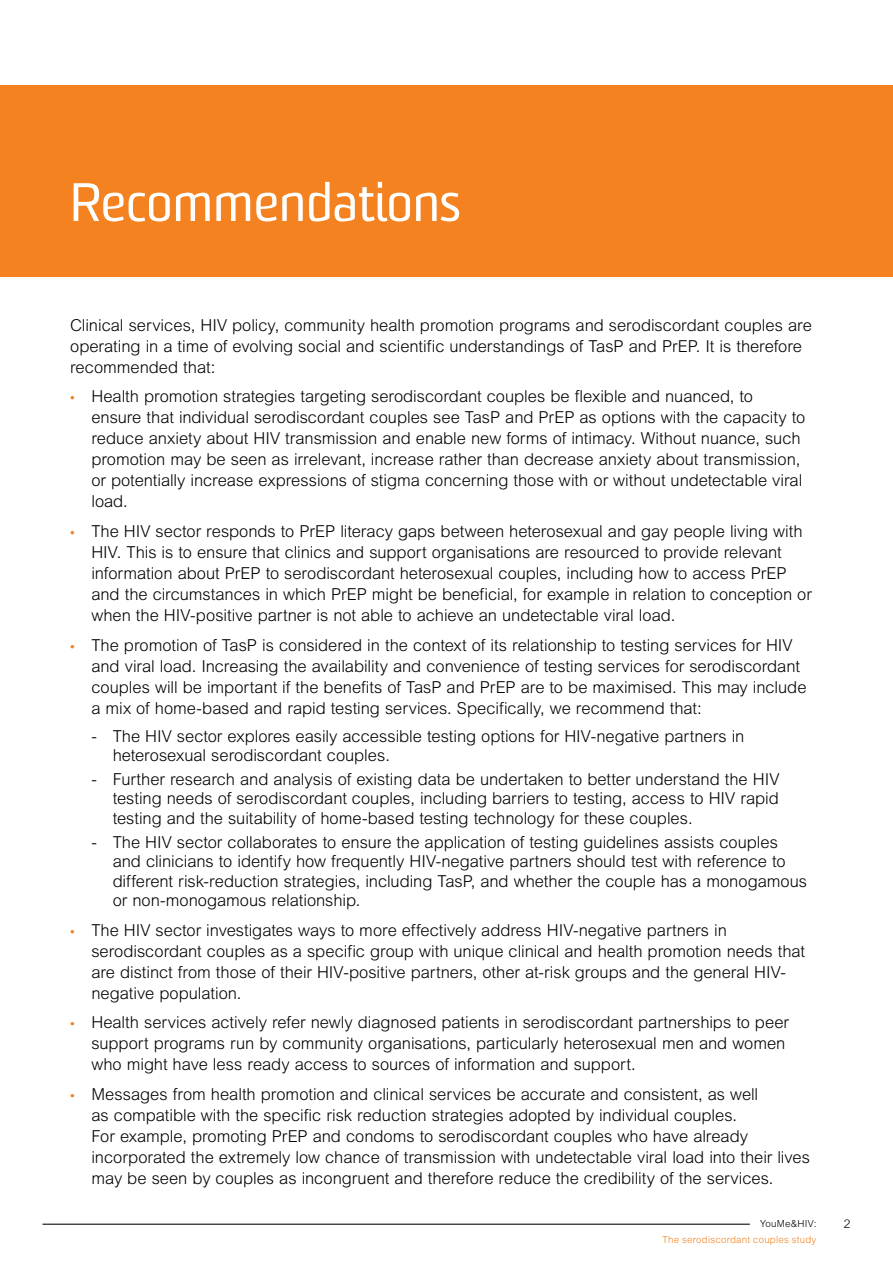
<style>
.page{position:relative;width:893px;height:1263px;background:#fff}
.page>*{position:absolute;margin:0;border:0;box-sizing:border-box;transform-origin:0 0}
.t1{font:52.5px "Sommet";color:#fff}
.t2{font:300 16.5px/21px "Arial MT Std";color:#000}
.t3{font:300 12px "Arial MT Std";color:#000}
.t4{font:300 9.75px "Arial MT Std";letter-spacing:.02em;color:#f58220}
.t5{font:300 9.75px "Arial MT Std";letter-spacing:.02em;color:#000}
.s1{font-family:"Myriad Pro";font-weight:400;color:#f58220}
</style>
<div class="page">
<hr style="left:43px;top:1224px;width:707px;height:1px;background:#000">
<div style="left:0;top:85px;width:893px;height:191px;background:#f58220"></div>
<h1 class="t1" style="left:70px;top:170px;width:392px">Recommendations</h1>
<p class="t2" style="left:70px;top:315px;width:743px">Clinical services, HIV policy, community health promotion programs and serodiscordant couples are operating in a time of evolving social and scientific understandings of TasP and PrEP. It is therefore recommended that:</p>
<p class="t2" style="left:91px;top:386px;width:715px;text-indent:-21px"><span class="s1">•</span> Health promotion strategies targeting serodiscordant couples be flexible and nuanced, to ensure that individual serodiscordant couples see TasP and PrEP as options with the capacity to reduce anxiety about HIV transmission and enable new forms of intimacy. Without nuance, such promotion may be seen as irrelevant, increase rather than decrease anxiety about transmission, or potentially increase expressions of stigma concerning those with or without undetectable viral load.</p>
<p class="t2" style="left:91px;top:521px;width:722px;text-indent:-21px"><span class="s1">•</span> The HIV sector responds to PrEP literacy gaps between heterosexual and gay people living with HIV. This is to ensure that clinics and support organisations are resourced to provide relevant information about PrEP to serodiscordant heterosexual couples, including how to access PrEP and the circumstances in which PrEP might be beneficial, for example in relation to conception or when the HIV-positive partner is not able to achieve an undetectable viral load.</p>
<p class="t2" style="left:91px;top:634px;width:717px;text-indent:-21px"><span class="s1">•</span> The promotion of TasP is considered in the context of its relationship to testing services for HIV and viral load. Increasing the availability and convenience of testing services for serodiscordant couples will be important if the benefits of TasP and PrEP are to be maximised. This may include a mix of home-based and rapid testing services. Specifically, we recommend that:</p>
<p class="t2" style="left:113px;top:726px;width:633px;line-height:19.5px;text-indent:-21px">- The HIV sector explores easily accessible testing options for HIV-negative partners in heterosexual serodiscordant couples.</p>
<p class="t2" style="left:113px;top:769px;width:668px;line-height:19.5px;text-align:justify;text-indent:-21px">- Further research and analysis of existing data be undertaken to better understand the HIV testing needs of serodiscordant couples, including barriers to testing, access to HIV rapid testing and the suitability of home-based testing technology for these couples.</p>
<p class="t2" style="left:113px;top:832px;width:696px;line-height:19.5px;text-indent:-21px">- The HIV sector collaborates to ensure the application of testing guidelines assists couples and clinicians to identify how frequently HIV-negative partners should test with reference to different risk-reduction strategies, including TasP, and whether the couple has a monogamous or non-monogamous relationship.</p>
<p class="t2" style="left:91px;top:919px;width:715px;text-indent:-21px"><span class="s1">•</span> The HIV sector investigates ways to more effectively address HIV-negative partners in serodiscordant couples as a specific group with unique clinical and health promotion needs that are distinct from those of their HIV-positive partners, other at-risk groups and the general HIV&shy;negative population.</p>
<p class="t2" style="left:91px;top:1012px;width:699px;text-indent:-21px"><span class="s1">•</span> Health services actively refer newly diagnosed patients in serodiscordant partnerships to peer support programs run by community organisations, particularly heterosexual men and women who might have less ready access to sources of information and support.</p>
<p class="t2" style="left:91px;top:1083px;width:720px;text-indent:-21px"><span class="s1">•</span> Messages from health promotion and clinical services be accurate and consistent, as well<br>as compatible with the specific risk reduction strategies adopted by individual couples.<br>For example, promoting PrEP and condoms to serodiscordant couples who have already incorporated the extremely low chance of transmission with undetectable viral load into their lives may be seen by couples as incongruent and therefore reduce the credibility of the services.</p>
<p class="t5" style="left:760px;top:1218px;width:58px">YouMe&amp;HIV:</p>
<p class="t4" style="left:662px;top:1233px;width:155px">The serodiscordant couples study</p>
<p class="t3" style="left:844px;top:1217px;width:8px">2</p>
</div>
